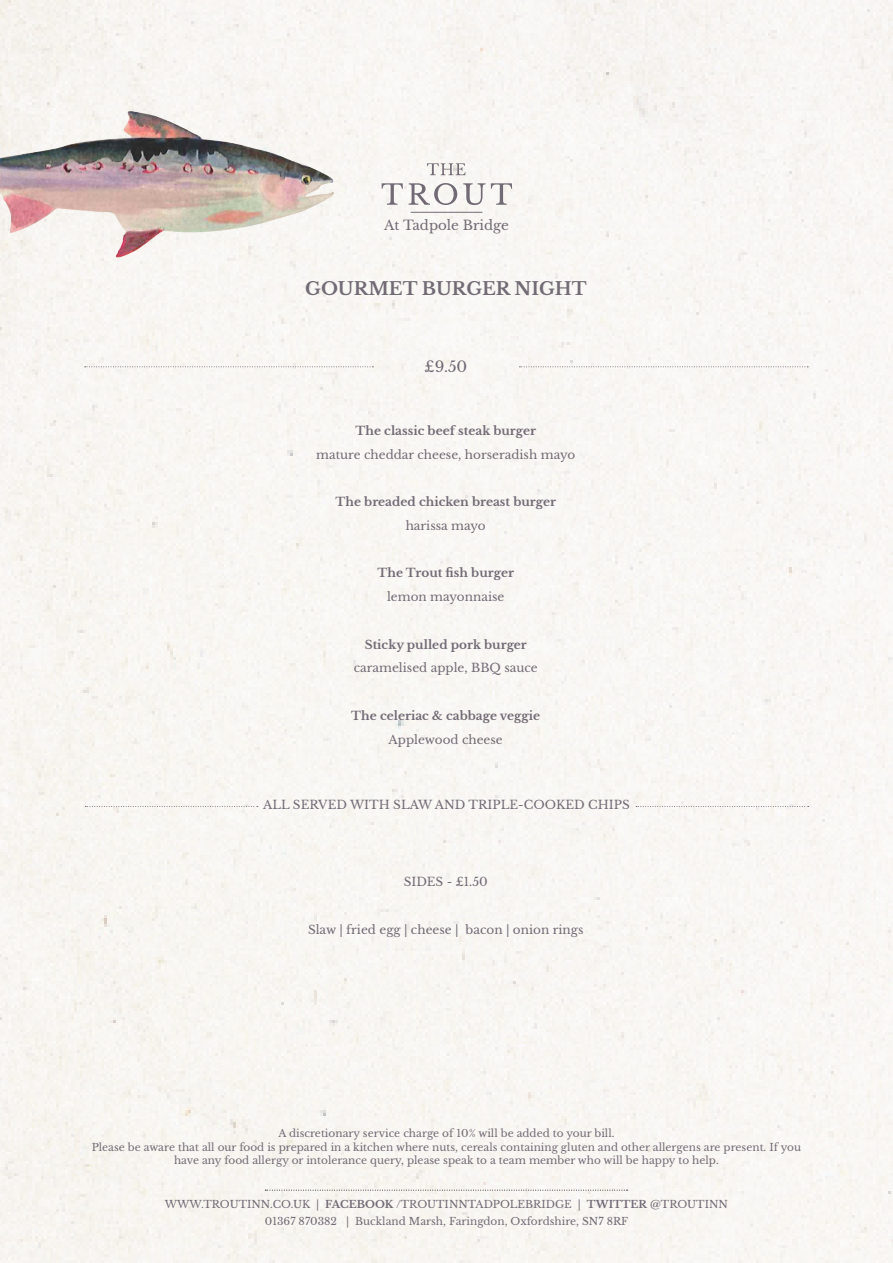
<style>
.page{position:relative;width:893px;height:1263px;background:#f8f6f3}
.page>*{position:absolute;margin:0;border:0;box-sizing:border-box;transform-origin:0 0}
.t1{font:700 18px "Libre Baskerville";color:#726a75}
.t2{font:15px "Libre Baskerville";color:#726a75}
.t3{font:13.35px "Libre Baskerville";color:#726a75}
.t4{font:12px "Libre Baskerville";color:#726a75}
.t5{font:700 12px "Libre Baskerville";color:#726a75}
.t6{font:10.5px/13.5px "Libre Baskerville";color:#726a75;text-align:center}
.s1{font-weight:700}
</style>
<div class="page">
<svg style="left:85px;top:366px;width:288px;height:1px"></svg>
<svg style="left:519px;top:366px;width:289px;height:1px"></svg>
<svg style="left:427px;top:163px;width:38px;height:12px"></svg>
<svg style="left:382px;top:183px;width:21px;height:22px"></svg>
<svg style="left:409px;top:183px;width:48px;height:22px"></svg>
<svg style="left:463px;top:183px;width:49px;height:22px"></svg>
<hr style="left:411px;top:212px;width:71px;height:1px;background:#726a75">
<img style="left:0;top:111px;width:334px;height:146px">
<svg style="left:265px;top:1190px;width:362px;height:1px"></svg>
<svg style="left:85px;top:806px;width:173px;height:1px"></svg>
<svg style="left:636px;top:806px;width:173px;height:1px"></svg>
<p class="t3" style="left:384px;top:217px;width:126px">At Tadpole Bridge</p>
<p class="t1" style="left:305px;top:277px;width:283px">GOURMET BURGER NIGHT</p>
<p class="t2" style="left:425px;top:358px;width:44px">£9.50</p>
<p class="t5" style="left:356px;top:423px;width:182px">The classic beef steak burger</p>
<p class="t4" style="left:316px;top:447px;width:261px">mature cheddar cheese, horseradish mayo</p>
<p class="t5" style="left:336px;top:494px;width:222px">The breaded chicken breast burger</p>
<p class="t4" style="left:406px;top:518px;width:82px">harissa mayo</p>
<p class="t5" style="left:378px;top:566px;width:138px">The Trout fish burger</p>
<p class="t4" style="left:387px;top:590px;width:119px">lemon mayonnaise</p>
<p class="t5" style="left:365px;top:637px;width:164px">Sticky pulled pork burger</p>
<p class="t4" style="left:354px;top:661px;width:186px">caramelised apple, BBQ sauce</p>
<p class="t5" style="left:351px;top:708px;width:190px">The celeriac &amp; cabbage veggie</p>
<p class="t4" style="left:389px;top:732px;width:116px">Applewood cheese</p>
<p class="t4" style="left:263px;top:797px;width:368px">ALL SERVED WITH SLAW AND TRIPLE-COOKED CHIPS</p>
<p class="t4" style="left:404px;top:875px;width:86px">SIDES - £1.50</p>
<p class="t4" style="left:308px;top:922px;width:277px">Slaw | fried egg | cheese | bacon | onion rings</p>
<p class="t6" style="left:278px;top:1126px;width:338px">A discretionary service charge of 10% will be added to your bill.</p>
<p class="t6" style="left:92px;top:1140px;width:711px">Please be aware that all our food is prepared in a kitchen where nuts, cereals containing gluten and other allergens are present. If you have any food allergy or intolerance query, please speak to a team member who will be happy to help.</p>
<p class="t6" style="left:165px;top:1198px;width:565px">WWW.TROUTINN.CO.UK | <span class="s1">FACEBOOK</span> /TROUTINNTADPOLEBRIDGE | <span class="s1">TWITTER</span> @TROUTINN</p>
<p class="t6" style="left:265px;top:1214px;width:365px">01367 870382 | Buckland Marsh, Faringdon, Oxfordshire, SN7 8RF</p>
</div>
